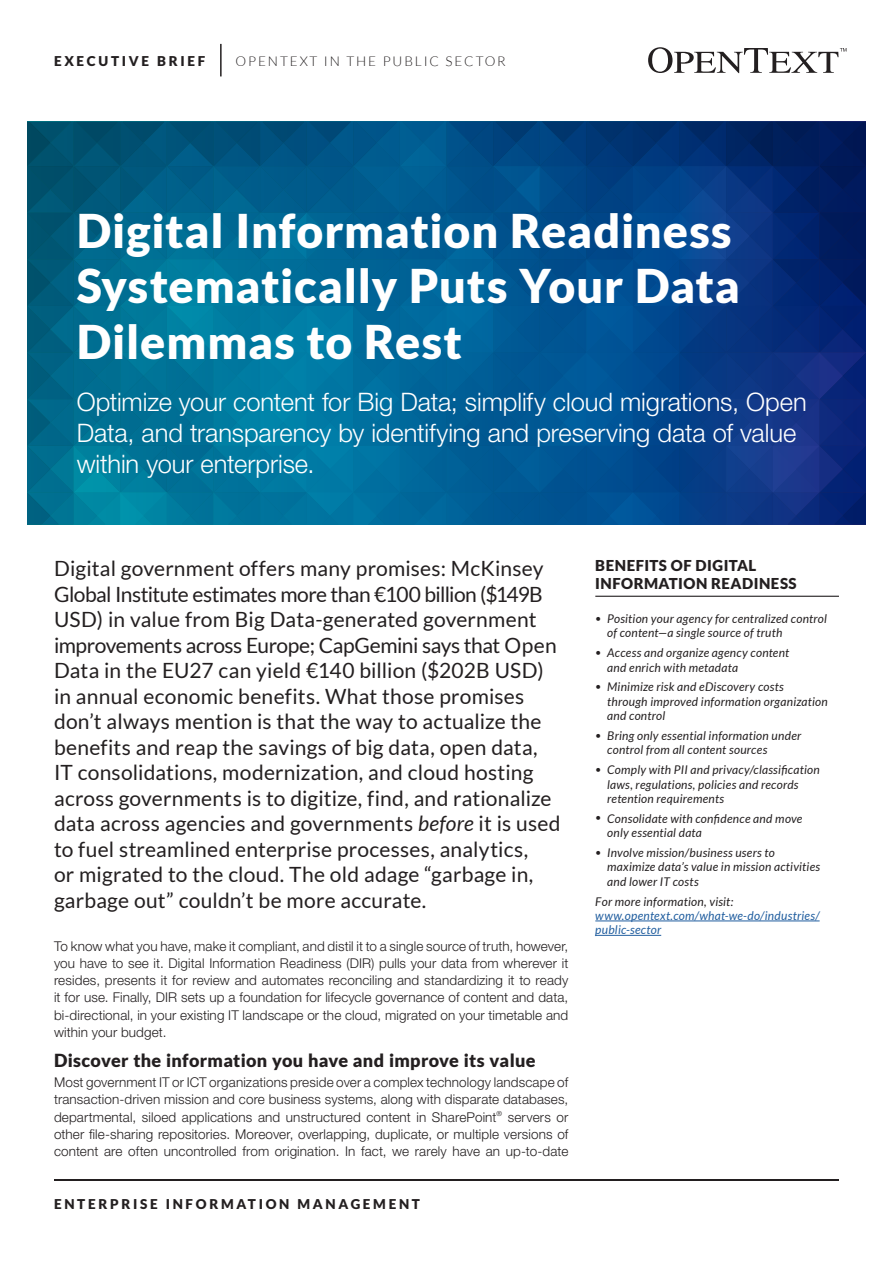
<style>
.page{position:relative;width:893px;height:1263px;background:#fff}
.page>*{position:absolute;margin:0;border:0;box-sizing:border-box;transform-origin:0 0}
.t1{font:900 46.5px/55.8px "Lato";letter-spacing:.015em;color:#fff}
.t2{font:300 25.5px/30.6px "Helvetica Neue LT Std";letter-spacing:-.005em;color:#fff}
.t3{font:21px/25.5px "Lato";letter-spacing:.005em;color:#231f20}
.t4{font:900 18px "Lato";letter-spacing:.015em;color:#231f20}
.t5{font:900 15px/18px "Lato";letter-spacing:.035em;color:#231f20}
.t6{font:300 13.5px/17.2px "Helvetica Neue LT Std";letter-spacing:.01em;color:#231f20;text-align:justify}
.t7{font:900 13.5px "Lato";letter-spacing:.2em;color:#231f20}
.t8{font:300 13.5px "Lato";letter-spacing:.14em;color:#231f20}
.t9{font:italic 12px/14.4px "Lato";letter-spacing:.02em;color:#231f20}
.t10{font:italic 12px/14.4px "Lato";letter-spacing:.025em;color:#215e9f}
.s1{font-style:italic}
.s2{font-size:10.5px}
</style>
<div class="page">
<hr style="left:54px;top:1180px;width:785px;height:1px;background:#231f20">
<svg style="left:648px;top:47px;width:198px;height:26px"></svg>
<hr style="left:220px;top:44px;width:2px;height:32px;background:#231f20">
<svg style="left:27px;top:122px;width:839px;height:403px;background:#01568c"></svg>
<hr style="left:595px;top:596px;width:244px;height:1px;background:#231f20">
<hr style="left:595px;top:920px;width:225px;height:1px;background:#215e9f">
<hr style="left:595px;top:935px;width:66px;height:1px;background:#215e9f">
<p class="t7" style="left:54px;top:53px;width:153px">EXECUTIVE BRIEF</p>
<p class="t8" style="left:236px;top:53px;width:272px">OPENTEXT IN THE PUBLIC SECTOR</p>
<h1 class="t1" style="left:77px;top:202px;width:665px">Digital Information Readiness<br>Systematically Puts Your Data<br>Dilemmas to Rest</h1>
<h2 class="t2" style="left:77px;top:386px;width:731px">Optimize your content for Big Data; simplify cloud migrations, Open<br>Data, and transparency by identifying and preserving data of value within your enterprise.</h2>
<p class="t3" style="left:54px;top:555px;width:508px">Digital government offers many promises: McKinsey Global Institute estimates more than €100 billion ($149B USD) in value from Big Data-generated government improvements across Europe; CapGemini says that Open Data in the EU27 can yield €140 billion ($202B USD) in annual economic benefits. What those promises don’t always mention is that the way to actualize the benefits and reap the savings of big data, open data, IT consolidations, modernization, and cloud hosting across governments is to digitize, find, and rationalize data across agencies and governments <span class="s1">before</span> it is used to fuel streamlined enterprise processes, analytics,<br>or migrated to the cloud. The old adage “garbage in, garbage out” couldn’t be more accurate.</p>
<p class="t6" style="left:54px;top:937px;width:516px">To know what you have, make it compliant, and distil it to a single source of truth, however, you have to see it. Digital Information Readiness (DIR) pulls your data from wherever it resides, presents it for review and automates reconciling and standardizing it to ready it for use. Finally, DIR sets up a foundation for lifecycle governance of content and data, bi-directional, in your existing IT landscape or the cloud, migrated on your timetable and within your budget.</p>
<h3 class="t4" style="left:54px;top:1049px;width:483px">Discover the information you have and improve its value</h3>
<p class="t6" style="left:54px;top:1073px;width:516px">Most government IT or ICT organizations preside over a complex technology landscape of transaction-driven mission and core business systems, along with disparate databases, departmental, siloed applications and unstructured content in SharePoint<sup>®</sup> servers or other file-sharing repositories. Moreover, overlapping, duplicate, or multiple versions of content are often uncontrolled from origination. In fact, we rarely have an up-to-date</p>
<p class="t7" style="left:54px;top:1196px;width:367px">ENTERPRISE INFORMATION MANAGEMENT</p>
<p class="t5" style="left:595px;top:556px;width:203px">BENEFITS OF DIGITAL<br>INFORMATION READINESS</p>
<p class="t9" style="left:607px;top:612px;width:221px;text-indent:-12px"><span class="s2">•</span> Position your agency for centralized control of content—a single source of truth</p>
<p class="t9" style="left:607px;top:646px;width:184px;text-indent:-12px"><span class="s2">•</span> Access and organize agency content and enrich with metadata</p>
<p class="t9" style="left:607px;top:680px;width:222px;text-indent:-12px"><span class="s2">•</span> Minimize risk and eDiscovery costs<br>through improved information organization and control</p>
<p class="t9" style="left:607px;top:729px;width:196px;text-indent:-12px"><span class="s2">•</span> Bring only essential information under control from all content sources</p>
<p class="t9" style="left:607px;top:763px;width:214px;text-indent:-12px"><span class="s2">•</span> Comply with PII and privacy/classification laws, regulations, policies and records retention requirements</p>
<p class="t9" style="left:607px;top:812px;width:197px;text-indent:-12px"><span class="s2">•</span> Consolidate with confidence and move only essential data</p>
<p class="t9" style="left:607px;top:846px;width:215px;text-indent:-12px"><span class="s2">•</span> Involve mission/business users to maximize data’s value in mission activities and lower IT costs</p>
<p class="t9" style="left:595px;top:894px;width:139px">For more information, visit:</p>
<p class="t10" style="left:595px;top:909px;width:226px">www.opentext.com/what-we-do/industries/ public-sector</p>
</div>
